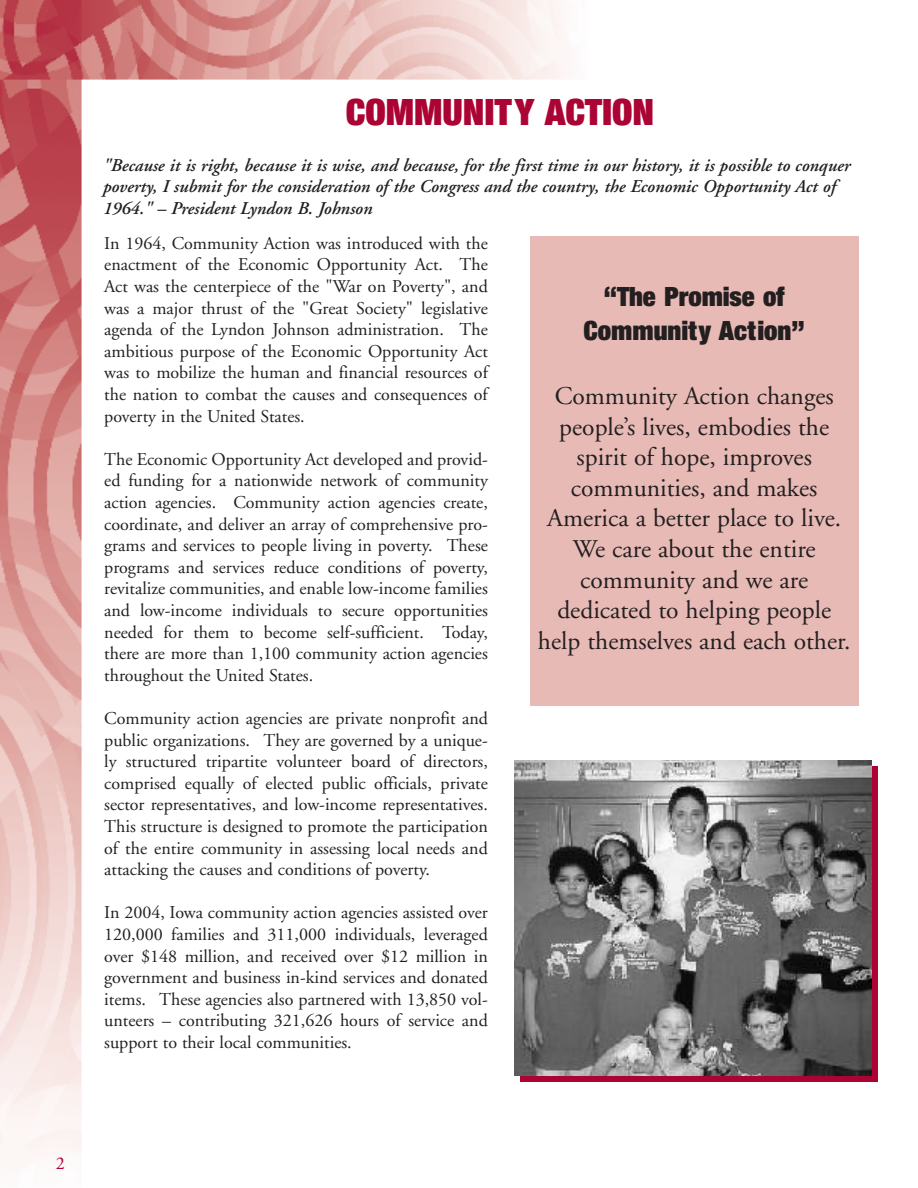
<style>
.page{position:relative;width:918px;height:1188px;background:#fff}
.page>*{position:absolute;margin:0;border:0;box-sizing:border-box;transform-origin:0 0}
.t1{font:39px "Sans Extra Black Condensed DTC";color:#ab0333}
.t2{font:28.5px/34.2px "Sans Extra Black Condensed DTC";color:#231f20;text-align:center}
.t3{font:25.5px/30.6px "Adobe Garamond";color:#231f20;text-align:center}
.t4{font:18px/21.6px "Adobe Garamond";color:#231f20;text-align:justify}
.t5{font:italic 600 18px/21.6px "Adobe Garamond";color:#231f20}
.t6{font:18px "Adobe Garamond";color:#ab0333}
</style>
<div class="page">
<img style="left:0;top:0;width:563px;height:1156px">
<div style="left:102px;top:156px;width:762px;height:68px;background:#fff"></div>
<div style="left:103px;top:234px;width:788px;height:925px;background:#fff"></div>
<div style="left:530px;top:236px;width:329px;height:470px;background:#e7bab5"></div>
<div style="left:521px;top:766px;width:357px;height:316px;background:#ab0333"></div>
<img style="left:514px;top:760px;width:358px;height:316px">
<h1 class="t1" style="left:346px;top:89px;width:310px">COMMUNITY ACTION</h1>
<p class="t5" style="left:103px;top:156px;width:749px">"Because it is right, because it is wise, and because, for the first time in our history, it is possible to conquer poverty, I submit for the consideration of the Congress and the country, the Economic Opportunity Act of<br>1964." – President Lyndon B. Johnson</p>
<p class="t4" style="left:104px;top:234px;width:385px">In 1964, Community Action was introduced with the enactment of the Economic Opportunity Act. The Act was the centerpiece of the "War on Poverty", and was a major thrust of the "Great Society" legislative agenda of the Lyndon Johnson administration. The ambitious purpose of the Economic Opportunity Act was to mobilize the human and financial resources of the nation to combat the causes and consequences of poverty in the United States.</p>
<p class="t4" style="left:104px;top:450px;width:385px">The Economic Opportunity Act developed and provid&shy;ed funding for a nationwide network of community action agencies. Community action agencies create, coordinate, and deliver an array of comprehensive pro&shy;grams and services to people living in poverty. These programs and services reduce conditions of poverty, revitalize communities, and enable low-income families and low-income individuals to secure opportunities needed for them to become self-sufficient. Today, there are more than 1,100 community action agencies throughout the United States.</p>
<p class="t4" style="left:104px;top:709px;width:385px">Community action agencies are private nonprofit and public organizations. They are governed by a unique&shy;ly structured tripartite volunteer board of directors, comprised equally of elected public officials, private sector representatives, and low-income representatives.<br>This structure is designed to promote the participation of the entire community in assessing local needs and attacking the causes and conditions of poverty.</p>
<p class="t4" style="left:104px;top:903px;width:385px">In 2004, Iowa community action agencies assisted over 120,000 families and 311,000 individuals, leveraged over $148 million, and received over $12 million in government and business in-kind services and donated items. These agencies also partnered with 13,850 vol&shy;unteers – contributing 321,626 hours of service and support to their local communities.</p>
<h2 class="t2" style="left:584px;top:279px;width:223px">“The Promise of<br>Community Action”</h2>
<p class="t3" style="left:538px;top:383px;width:314px">Community Action changes people’s lives, embodies the spirit of hope, improves communities, and makes<br>America a better place to live.<br>We care about the entire community and we are dedicated to helping people help themselves and each other.</p>
<p class="t6" style="left:56px;top:1156px;width:10px">2</p>
</div>
